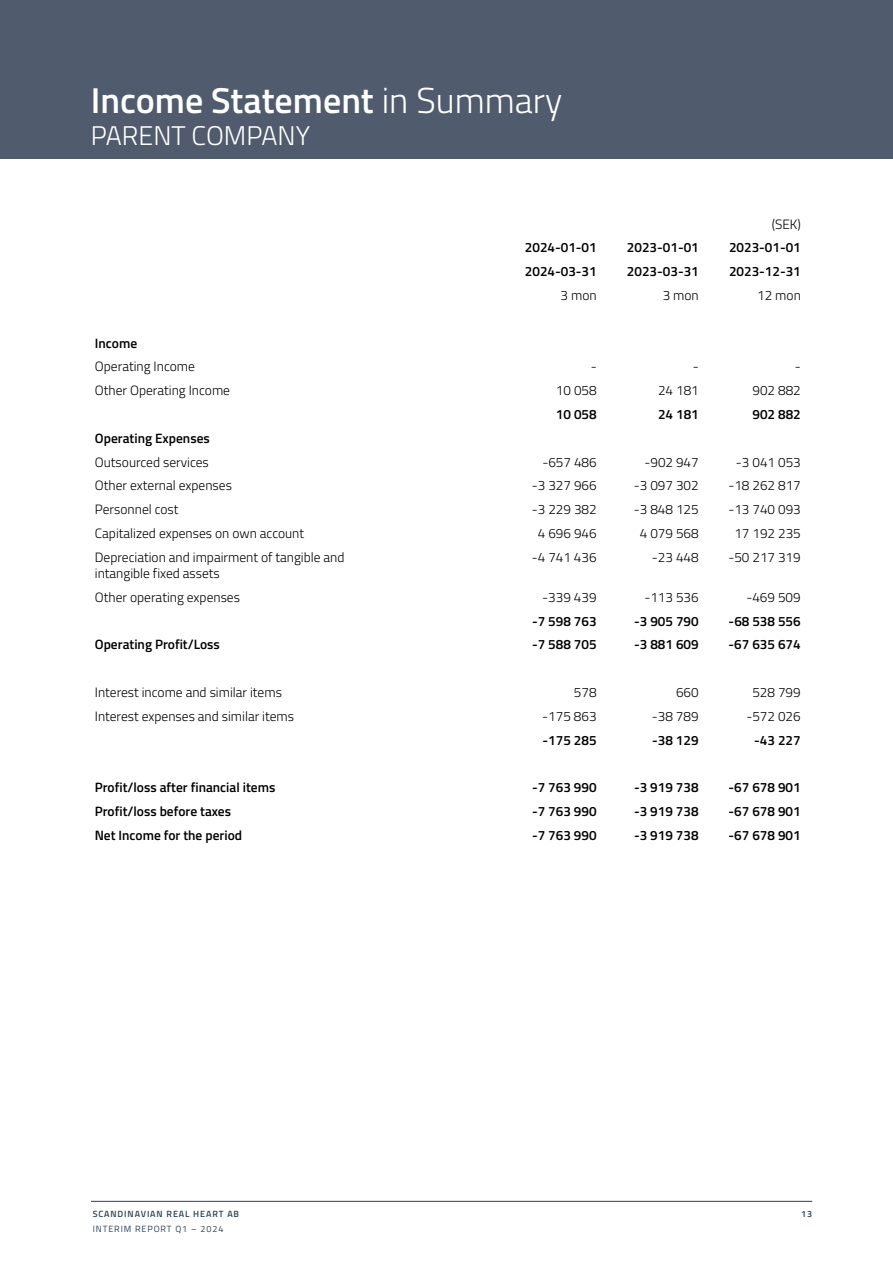
<style>
.page{position:relative;width:893px;height:1263px;background:#fff}
.page>*{position:absolute;margin:0;border:0;box-sizing:border-box;transform-origin:0 0}
.t1{font:600 36px "Titillium Web";color:#fff}
.t2{font:300 27px "Titillium Web";color:#fff}
.t3{font:300 13.5px/16.2px "Titillium Web";color:#000}
.t4{font:600 13.5px "Titillium Web";color:#000}
.t5{font:600 9px "Titillium Web";letter-spacing:.1em;color:#2d4254}
.t6{font:9px "Titillium Web";letter-spacing:.1em;color:#2d4254}
.s1{font-weight:300}
</style>
<div class="page">
<div style="left:0;top:0;width:893px;height:158px;background:#505c6d"></div>
<hr style="left:91px;top:1201px;width:721px;height:1px;background:#2d4254">
<h1 class="t1" style="left:91px;top:73px;width:473px">Income Statement <span class="s1">in Summary</span></h1>
<h2 class="t2" style="left:91px;top:116px;width:221px">PARENT COMPANY</h2>
<p class="t3" style="left:772px;top:215px;width:31px">(SEK)</p>
<p class="t4" style="left:525px;top:238px;width:73px">2024-01-01</p>
<p class="t4" style="left:627px;top:238px;width:73px">2023-01-01</p>
<p class="t4" style="left:729px;top:238px;width:73px">2023-01-01</p>
<p class="t4" style="left:525px;top:261px;width:73px">2024-03-31</p>
<p class="t4" style="left:627px;top:261px;width:73px">2023-03-31</p>
<p class="t4" style="left:729px;top:261px;width:73px">2023-12-31</p>
<p class="t3" style="left:561px;top:287px;width:38px">3 mon</p>
<p class="t3" style="left:663px;top:287px;width:38px">3 mon</p>
<p class="t3" style="left:757px;top:287px;width:45px">12 mon</p>
<p class="t4" style="left:95px;top:333px;width:44px">Income</p>
<p class="t3" style="left:95px;top:358px;width:101px">Operating Income</p>
<p class="t3" style="left:591px;top:358px;width:8px">-</p>
<p class="t3" style="left:693px;top:358px;width:8px">-</p>
<p class="t3" style="left:795px;top:358px;width:8px">-</p>
<p class="t3" style="left:95px;top:382px;width:137px">Other Operating Income</p>
<p class="t3" style="left:556px;top:382px;width:42px">10 058</p>
<p class="t3" style="left:658px;top:382px;width:42px">24 181</p>
<p class="t3" style="left:752px;top:382px;width:50px">902 882</p>
<p class="t4" style="left:556px;top:404px;width:42px">10 058</p>
<p class="t4" style="left:658px;top:404px;width:42px">24 181</p>
<p class="t4" style="left:752px;top:404px;width:50px">902 882</p>
<p class="t4" style="left:95px;top:428px;width:116px">Operating Expenses</p>
<p class="t3" style="left:95px;top:453px;width:115px">Outsourced services</p>
<p class="t3" style="left:542px;top:453px;width:56px">-657 486</p>
<p class="t3" style="left:644px;top:453px;width:56px">-902 947</p>
<p class="t3" style="left:736px;top:453px;width:66px">-3 041 053</p>
<p class="t3" style="left:95px;top:477px;width:139px">Other external expenses</p>
<p class="t3" style="left:532px;top:477px;width:66px">-3 327 966</p>
<p class="t3" style="left:634px;top:477px;width:66px">-3 097 302</p>
<p class="t3" style="left:728px;top:477px;width:74px">-18 262 817</p>
<p class="t3" style="left:95px;top:501px;width:85px">Personnel cost</p>
<p class="t3" style="left:532px;top:501px;width:66px">-3 229 382</p>
<p class="t3" style="left:634px;top:501px;width:66px">-3 848 125</p>
<p class="t3" style="left:728px;top:501px;width:74px">-13 740 093</p>
<p class="t3" style="left:95px;top:525px;width:211px">Capitalized expenses on own account</p>
<p class="t3" style="left:538px;top:525px;width:60px">4 696 946</p>
<p class="t3" style="left:640px;top:525px;width:60px">4 079 568</p>
<p class="t3" style="left:734px;top:525px;width:68px">17 192 235</p>
<p class="t3" style="left:95px;top:548px;width:251px">Depreciation and impairment of tangible and intangible fixed assets</p>
<p class="t3" style="left:532px;top:548px;width:66px">-4 741 436</p>
<p class="t3" style="left:652px;top:548px;width:48px">-23 448</p>
<p class="t3" style="left:728px;top:548px;width:74px">-50 217 319</p>
<p class="t3" style="left:95px;top:588px;width:147px">Other operating expenses</p>
<p class="t3" style="left:542px;top:588px;width:56px">-339 439</p>
<p class="t3" style="left:644px;top:588px;width:56px">-113 536</p>
<p class="t3" style="left:746px;top:588px;width:56px">-469 509</p>
<p class="t4" style="left:532px;top:611px;width:66px">-7 598 763</p>
<p class="t4" style="left:634px;top:611px;width:66px">-3 905 790</p>
<p class="t4" style="left:729px;top:611px;width:74px">-68 538 556</p>
<p class="t4" style="left:95px;top:635px;width:127px">Operating Profit/Loss</p>
<p class="t4" style="left:532px;top:635px;width:66px">-7 588 705</p>
<p class="t4" style="left:634px;top:635px;width:66px">-3 881 609</p>
<p class="t4" style="left:729px;top:635px;width:74px">-67 635 674</p>
<p class="t3" style="left:95px;top:684px;width:189px">Interest income and similar items</p>
<p class="t3" style="left:574px;top:684px;width:24px">578</p>
<p class="t3" style="left:676px;top:684px;width:24px">660</p>
<p class="t3" style="left:752px;top:684px;width:50px">528 799</p>
<p class="t3" style="left:95px;top:707px;width:201px">Interest expenses and similar items</p>
<p class="t3" style="left:542px;top:707px;width:56px">-175 863</p>
<p class="t3" style="left:652px;top:707px;width:48px">-38 789</p>
<p class="t3" style="left:746px;top:707px;width:56px">-572 026</p>
<p class="t4" style="left:543px;top:730px;width:56px">-175 285</p>
<p class="t4" style="left:652px;top:730px;width:48px">-38 129</p>
<p class="t4" style="left:754px;top:730px;width:48px">-43 227</p>
<p class="t4" style="left:95px;top:777px;width:182px">Profit/loss after financial items</p>
<p class="t4" style="left:532px;top:777px;width:66px">-7 763 990</p>
<p class="t4" style="left:634px;top:777px;width:66px">-3 919 738</p>
<p class="t4" style="left:729px;top:777px;width:74px">-67 678 901</p>
<p class="t4" style="left:95px;top:801px;width:138px">Profit/loss before taxes</p>
<p class="t4" style="left:532px;top:801px;width:66px">-7 763 990</p>
<p class="t4" style="left:634px;top:801px;width:66px">-3 919 738</p>
<p class="t4" style="left:729px;top:801px;width:74px">-67 678 901</p>
<p class="t4" style="left:95px;top:825px;width:149px">Net Income for the period</p>
<p class="t4" style="left:532px;top:825px;width:66px">-7 763 990</p>
<p class="t4" style="left:634px;top:825px;width:66px">-3 919 738</p>
<p class="t4" style="left:729px;top:825px;width:74px">-67 678 901</p>
<p class="t5" style="left:93px;top:1207px;width:148px">SCANDINAVIAN REAL HEART AB</p>
<p class="t5" style="left:801px;top:1207px;width:12px">13</p>
<p class="t6" style="left:93px;top:1222px;width:132px">INTERIM REPORT Q1 – 2024</p>
</div>
